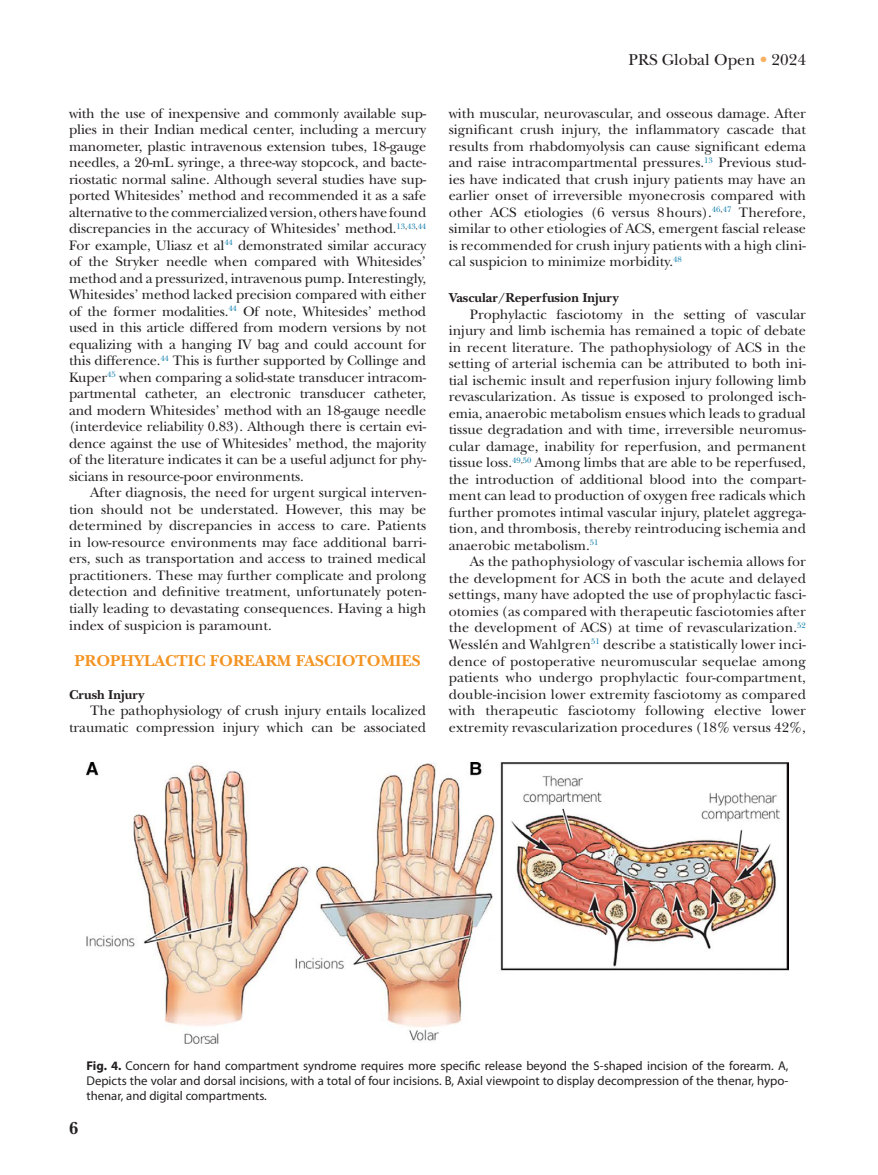
<style>
.page{position:relative;width:878px;height:1175px;background:#fff}
.page>*{position:absolute;margin:0;border:0;box-sizing:border-box;transform-origin:0 0}
.t1{font:700 18px "New Baskerville Std";color:#231f20}
.t2{font:700 16.5px "New Baskerville Std";color:#f39423}
.t3{font:16.5px "New Baskerville Std";color:#231f20}
.t4{font:14.25px/16.5px "New Baskerville Std";color:#231f20;text-align:justify}
.t5{font:700 13.5px "New Baskerville Std";color:#231f20}
.t6{font:12.75px/15px "Myriad Pro";color:#231f20;text-align:justify}
.s1{color:#f7b163}
.s2{font-weight:700}
</style>
<div class="page">
<img style="left:86px;top:762px;width:702px;height:281px">
<p class="t4" style="left:69px;top:105px;width:359px">with the use of inexpensive and commonly available sup&shy;plies in their Indian medical center, including a mercury manometer, plastic intravenous extension tubes, 18-gauge needles, a 20-mL syringe, a three-way stopcock, and bacte&shy;riostatic normal saline. Although several studies have sup&shy;ported Whitesides’ method and recommended it as a safe alternative to the commercialized version, others have found discrepancies in the accuracy of Whitesides’ method.<sup>13</sup><sup>,</sup><sup>43</sup><sup>,</sup><sup>44<br></sup>For example, Uliasz et al<sup>44</sup> demonstrated similar accuracy of the Stryker needle when compared with Whitesides’ method and a pressurized, intravenous pump. Interestingly, Whitesides’ method lacked precision compared with either of the former modalities.<sup>44</sup> Of note, Whitesides’ method used in this article differed from modern versions by not equalizing with a hanging IV bag and could account for this difference.<sup>44</sup> This is further supported by Collinge and Kuper<sup>45</sup> when comparing a solid-state transducer intracom&shy;partmental catheter, an electronic transducer catheter, and modern Whitesides’ method with an 18-gauge needle (interdevice reliability 0.83). Although there is certain evi&shy;dence against the use of Whitesides’ method, the majority of the literature indicates it can be a useful adjunct for phy&shy;sicians in resource-poor environments.</p>
<p class="t4" style="left:69px;top:484px;width:359px;text-indent:21px">After diagnosis, the need for urgent surgical interven&shy;tion should not be understated. However, this may be determined by discrepancies in access to care. Patients in low-resource environments may face additional barri&shy;ers, such as transportation and access to trained medical practitioners. These may further complicate and prolong detection and definitive treatment, unfortunately poten&shy;tially leading to devastating consequences. Having a high index of suspicion is paramount.</p>
<p class="t2" style="left:75px;top:650px;width:347px">PROPHYLACTIC FOREARM FASCIOTOMIES</p>
<p class="t5" style="left:69px;top:686px;width:77px">Crush Injury</p>
<p class="t4" style="left:69px;top:702px;width:359px;text-align:right">The pathophysiology of crush injury entails localized traumatic compression injury which can be associated</p>
<p class="t3" style="left:628px;top:50px;width:179px">PRS Global Open <span class="s1">•</span> 2024</p>
<p class="t4" style="left:449px;top:105px;width:359px">with muscular, neurovascular, and osseous damage. After significant crush injury, the inflammatory cascade that results from rhabdomyolysis can cause significant edema and raise intracompartmental pressures.<sup>13</sup> Previous stud&shy;ies have indicated that crush injury patients may have an earlier onset of irreversible myonecrosis compared with other ACS etiologies (6 versus 8hours).<sup>46</sup><sup>,</sup><sup>47</sup> Therefore, similar to other etiologies of ACS, emergent fascial release is recommended for crush injury patients with a high clini&shy;cal suspicion to minimize morbidity.<sup>48</sup></p>
<p class="t5" style="left:448px;top:290px;width:171px">Vascular/Reperfusion Injury</p>
<p class="t4" style="left:448px;top:306px;width:359px;text-indent:21px">Prophylactic fasciotomy in the setting of vascular injury and limb ischemia has remained a topic of debate in recent literature. The pathophysiology of ACS in the setting of arterial ischemia can be attributed to both ini&shy;tial ischemic insult and reperfusion injury following limb revascularization. As tissue is exposed to prolonged isch&shy;emia, anaerobic metabolism ensues which leads to gradual tissue degradation and with time, irreversible neuromus&shy;cular damage, inability for reperfusion, and permanent tissue loss.<sup>49</sup><sup>,</sup><sup>50</sup> Among limbs that are able to be reperfused, the introduction of additional blood into the compart&shy;ment can lead to production of oxygen free radicals which further promotes intimal vascular injury, platelet aggrega&shy;tion, and thrombosis, thereby reintroducing ischemia and anaerobic metabolism.<sup>51</sup></p>
<p class="t4" style="left:448px;top:553px;width:359px;text-indent:21px">As the pathophysiology of vascular ischemia allows for the development for ACS in both the acute and delayed settings, many have adopted the use of prophylactic fasci&shy;otomies (as compared with therapeutic fasciotomies after the development of ACS) at time of revascularization.<sup>52<br></sup>Wesslén and Wahlgren<sup>51</sup> describe a statistically lower inci&shy;dence of postoperative neuromuscular sequelae among patients who undergo prophylactic four-compartment, double-incision lower extremity fasciotomy as compared with therapeutic fasciotomy following elective lower extremity revascularization procedures (18% versus 42%,</p>
<p class="t1" style="left:69px;top:1118px;width:11px">6</p>
<p class="t6" style="left:86px;top:1058px;width:703px"><span class="s2">Fig. 4.</span> Concern for hand compartment syndrome requires more specific release beyond the S-shaped incision of the forearm. A, Depicts the volar and dorsal incisions, with a total of four incisions. B, Axial viewpoint to display decompression of the thenar, hypo&shy;thenar, and digital compartments.</p>
</div>
